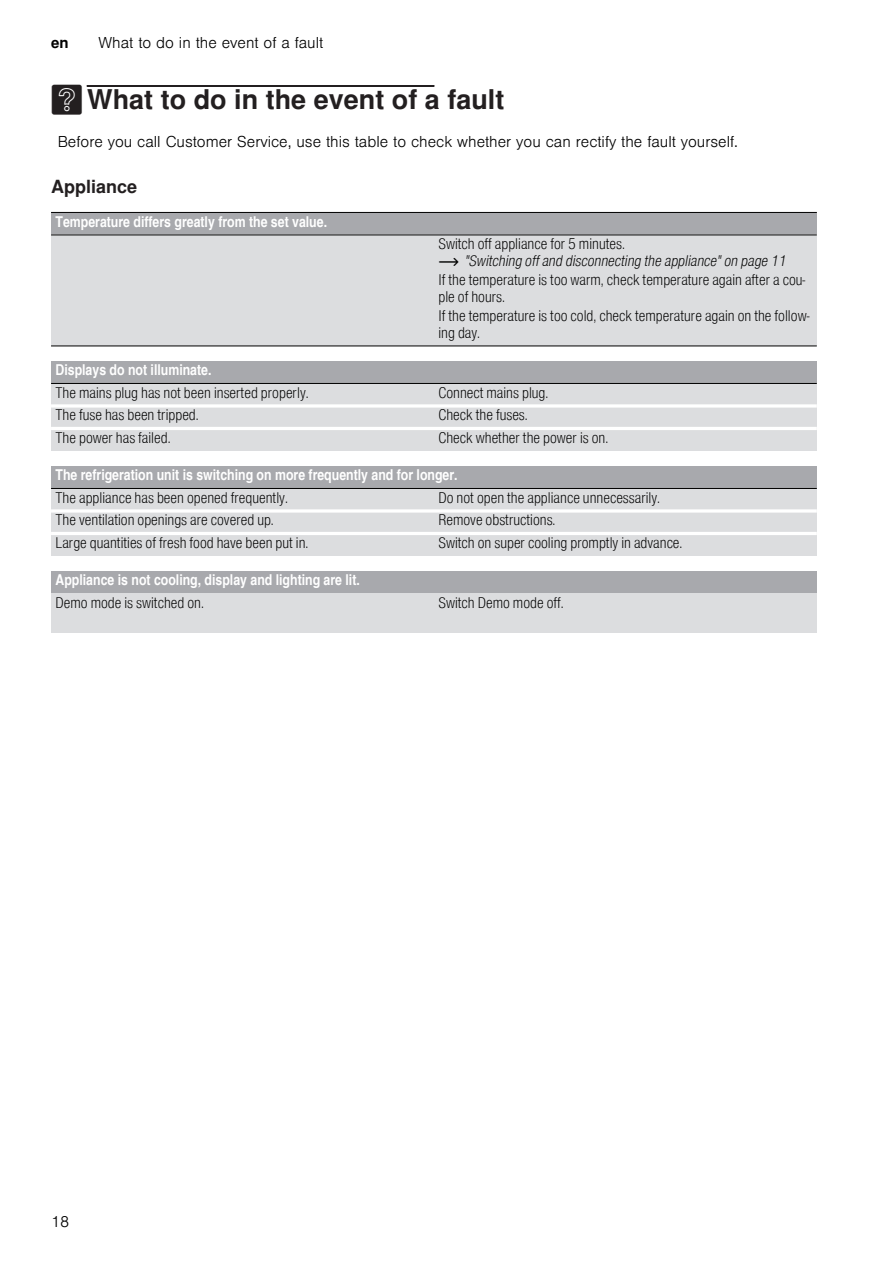
<style>
.page{position:relative;width:893px;height:1263px;background:#fff}
.page>*{position:absolute;margin:0;border:0;box-sizing:border-box;transform-origin:0 0}
.t1{font:700 27px "Nimbus San L";color:#231f20}
.t2{font:700 18px "Nimbus San L";color:#231f20}
.t3{font:15px/16.5px "Nimbus San L Lig Con";color:#000}
.t4{font:15px "Nimbus San L Bol Con";color:#fff}
.t5{font:300 15px "Nimbus San L";color:#000}
.t6{font:15px "Nimbus San L Lig Con Ita";color:#000}
.t7{font:700 15px "Nimbus San L";color:#000}
.s1{font-family:"BSH Symb PG2";font-weight:400}
.s2{font-family:"BSH Symb PH1"}
</style>
<div class="page">
<div style="left:87px;top:85px;width:347px;height:2px;border:1px solid #231f20"></div>
<div style="left:51px;top:212px;width:765px;height:23px;background:#a8a9ad"></div>
<div style="left:51px;top:235px;width:383px;height:111px;background:#dcdddf"></div>
<div style="left:434px;top:235px;width:382px;height:111px;background:#dcdddf"></div>
<div style="left:51px;top:361px;width:765px;height:22px;background:#a8a9ad"></div>
<div style="left:51px;top:383px;width:383px;height:23px;background:#dcdddf"></div>
<div style="left:434px;top:383px;width:382px;height:23px;background:#dcdddf"></div>
<div style="left:51px;top:406px;width:383px;height:22px;background:#dcdddf"></div>
<div style="left:434px;top:406px;width:382px;height:22px;background:#dcdddf"></div>
<div style="left:51px;top:428px;width:383px;height:23px;background:#dcdddf"></div>
<div style="left:434px;top:428px;width:382px;height:23px;background:#dcdddf"></div>
<div style="left:51px;top:466px;width:765px;height:22px;background:#a8a9ad"></div>
<div style="left:51px;top:488px;width:383px;height:23px;background:#dcdddf"></div>
<div style="left:434px;top:488px;width:382px;height:23px;background:#dcdddf"></div>
<div style="left:51px;top:511px;width:383px;height:22px;background:#dcdddf"></div>
<div style="left:434px;top:511px;width:382px;height:22px;background:#dcdddf"></div>
<div style="left:51px;top:533px;width:383px;height:23px;background:#dcdddf"></div>
<div style="left:434px;top:533px;width:382px;height:23px;background:#dcdddf"></div>
<div style="left:51px;top:571px;width:765px;height:22px;background:#a8a9ad"></div>
<div style="left:51px;top:593px;width:383px;height:39px;background:#dcdddf"></div>
<div style="left:434px;top:593px;width:382px;height:39px;background:#dcdddf"></div>
<hr style="left:51px;top:212px;width:765px;height:1px;background:#000">
<hr style="left:51px;top:235px;width:765px;height:1px;background:#000">
<hr style="left:51px;top:346px;width:765px;height:1px;background:#000">
<hr style="left:51px;top:383px;width:765px;height:1px;background:#000">
<hr style="left:51px;top:404px;width:765px;height:4px;background:#f7f8f8">
<hr style="left:51px;top:427px;width:765px;height:3px;background:#fff">
<hr style="left:51px;top:488px;width:765px;height:1px;background:#000">
<hr style="left:51px;top:509px;width:765px;height:4px;background:#f7f7f8">
<hr style="left:51px;top:532px;width:765px;height:3px;background:#fff">
<p class="t7" style="left:51px;top:34px;width:19px">en</p>
<p class="t5" style="left:99px;top:33px;width:226px">What to do in the event of a fault</p>
<h1 class="t1" style="left:51px;top:83px;width:455px"><span class="s1">3</span> What to do in the event of a fault</h1>
<p class="t5" style="left:58px;top:132px;width:681px">Before you call Customer Service, use this table to check whether you can rectify the fault yourself.</p>
<p class="t2" style="left:51px;top:175px;width:88px">Appliance</p>
<p class="t4" style="left:56px;top:212px;width:273px">Temperature differs greatly from the set value.</p>
<p class="t3" style="left:438px;top:235px;width:188px">Switch off appliance for 5 minutes.</p>
<p class="t6" style="left:438px;top:251px;width:350px"><span class="s2">~</span> "Switching off and disconnecting the appliance" on page 11</p>
<p class="t3" style="left:438px;top:271px;width:368px">If the temperature is too warm, check temperature again after a cou&shy;ple of hours.</p>
<p class="t3" style="left:438px;top:307px;width:372px">If the temperature is too cold, check temperature again on the follow&shy;ing day.</p>
<p class="t4" style="left:56px;top:361px;width:157px">Displays do not illuminate.</p>
<p class="t3" style="left:56px;top:384px;width:254px">The mains plug has not been inserted properly.</p>
<p class="t3" style="left:438px;top:384px;width:111px">Connect mains plug.</p>
<p class="t3" style="left:56px;top:406px;width:145px">The fuse has been tripped.</p>
<p class="t3" style="left:438px;top:406px;width:91px">Check the fuses.</p>
<p class="t3" style="left:56px;top:429px;width:117px">The power has failed.</p>
<p class="t3" style="left:438px;top:429px;width:171px">Check whether the power is on.</p>
<p class="t4" style="left:56px;top:466px;width:403px">The refrigeration unit is switching on more frequently and for longer.</p>
<p class="t3" style="left:56px;top:489px;width:234px">The appliance has been opened frequently.</p>
<p class="t3" style="left:438px;top:489px;width:223px">Do not open the appliance unnecessarily.</p>
<p class="t3" style="left:56px;top:511px;width:220px">The ventilation openings are covered up.</p>
<p class="t3" style="left:438px;top:511px;width:118px">Remove obstructions.</p>
<p class="t3" style="left:56px;top:534px;width:254px">Large quantities of fresh food have been put in.</p>
<p class="t3" style="left:438px;top:534px;width:245px">Switch on super cooling promptly in advance.</p>
<p class="t4" style="left:56px;top:571px;width:306px">Appliance is not cooling, display and lighting are lit.</p>
<p class="t3" style="left:56px;top:594px;width:150px">Demo mode is switched on.</p>
<p class="t3" style="left:438px;top:594px;width:127px">Switch Demo mode off.</p>
<p class="t5" style="left:51px;top:1211px;width:20px">18</p>
</div>
